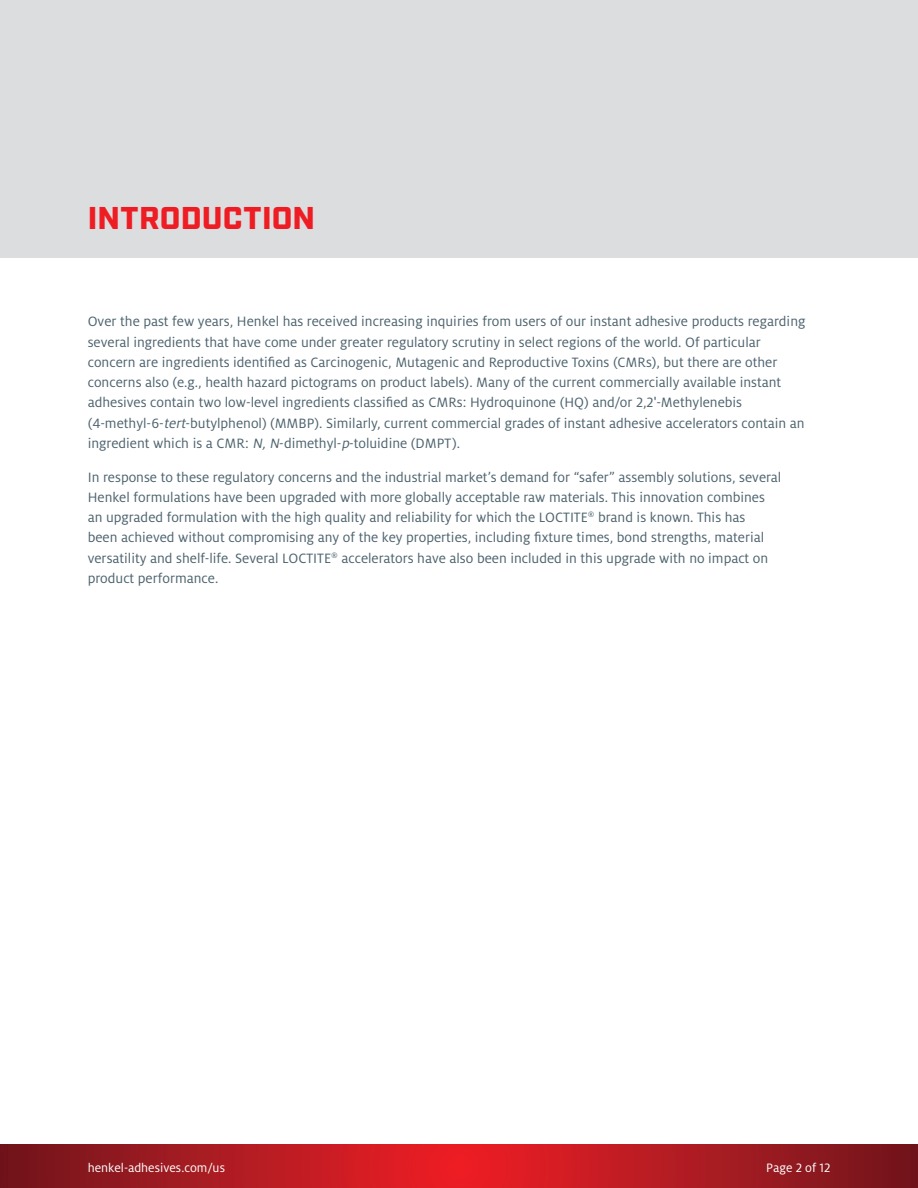
<style>
.page{position:relative;width:918px;height:1188px;background:#fff}
.page>*{position:absolute;margin:0;border:0;box-sizing:border-box;transform-origin:0 0}
.Body_copy{font:900 31.5px "Industry";letter-spacing:.005em;color:#ee1d23}
.Body_copy-2{font:15px/20.2px "Henkel Milo";color:#4d636e}
.t1{font:13.5px "Henkel Milo";color:#fff}
.s1{font-style:italic}
</style>
<div class="page">
<svg style="left:0;top:1145px;width:918px;height:43px;background:#ae1a21"></svg>
<div style="left:0;top:0;width:918px;height:257px;background:#dcdddf"></div>
<p class="Body_copy" style="left:88px;top:199px;width:229px">INTRODUCTION</p>
<p class="Body_copy-2" style="left:88px;top:312px;width:719px">Over the past few years, Henkel has received increasing inquiries from users of our instant adhesive products regarding several ingredients that have come under greater regulatory scrutiny in select regions of the world. Of particular concern are ingredients identified as Carcinogenic, Mutagenic and Reproductive Toxins (CMRs), but there are other concerns also (e.g., health hazard pictograms on product labels). Many of the current commercially available instant adhesives contain two low-level ingredients classified as CMRs: Hydroquinone (HQ) and/or 2,2'-Methylenebis (4-methyl-6-<span class="s1">tert</span>-butylphenol) (MMBP). Similarly, current commercial grades of instant adhesive accelerators contain an ingredient which is a CMR: <span class="s1">N,N</span>-dimethyl-<span class="s1">p</span>-toluidine (DMPT).</p>
<p class="Body_copy-2" style="left:88px;top:467px;width:695px">In response to these regulatory concerns and the industrial market’s demand for “safer” assembly solutions, several Henkel formulations have been upgraded with more globally acceptable raw materials. This innovation combines an upgraded formulation with the high quality and reliability for which the LOCTITE<sup>®</sup> brand is known. This has<br>been achieved without compromising any of the key properties, including fixture times, bond strengths, material versatility and shelf-life. Several LOCTITE<sup>®</sup> accelerators have also been included in this upgrade with no impact on product performance.</p>
<p class="t1" style="left:88px;top:1160px;width:139px">henkel-adhesives.com/us</p>
<p class="t1" style="left:766px;top:1160px;width:66px">Page 2 of 12</p>
</div>
